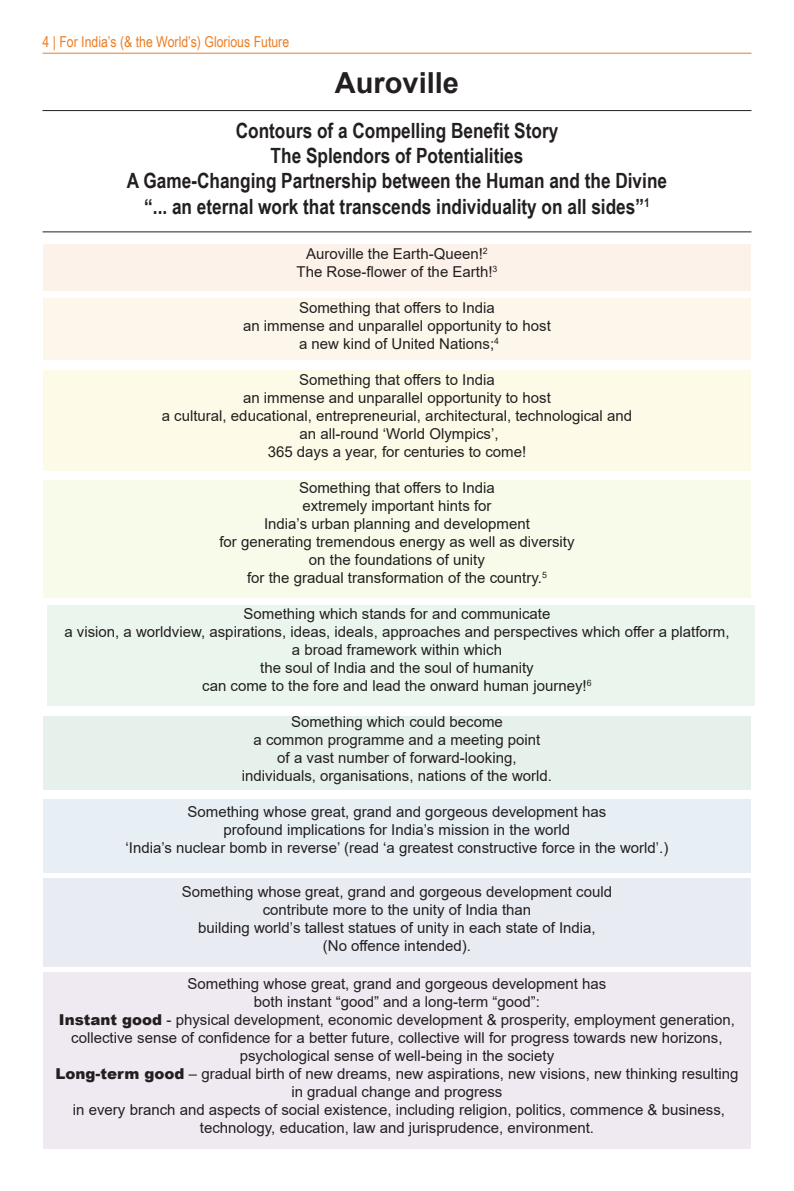
<style>
.page{position:relative;width:794px;height:1191px;background:#fff}
.page>*{position:absolute;margin:0;border:0;box-sizing:border-box;transform-origin:0 0}
.t1{font:700 29px "Arial";color:#231f20}
.t2{font:700 21px "Arial Narrow";color:#231f20}
.t3{font:15px/18px "Arial";color:#231f20;text-align:center}
.t4{font:15px "Arial Narrow";color:#ec7d23}
.s1{font-weight:900}
</style>
<div class="page">
<div style="left:43px;top:244px;width:708px;height:47px;background:#fcf2ea"></div>
<div style="left:43px;top:298px;width:708px;height:62px;background:#fcf7ea"></div>
<div style="left:43px;top:370px;width:708px;height:100px;background:#fdfae7"></div>
<div style="left:43px;top:480px;width:708px;height:117px;background:#f8faea"></div>
<div style="left:47px;top:604px;width:707px;height:101px;background:#eaf6ed"></div>
<div style="left:43px;top:716px;width:708px;height:74px;background:#e7f1eb"></div>
<div style="left:43px;top:798px;width:708px;height:74px;background:#e7eff5"></div>
<div style="left:43px;top:877px;width:708px;height:89px;background:#e9ebf2"></div>
<div style="left:43px;top:971px;width:708px;height:177px;background:#efeaf2"></div>
<hr style="left:43px;top:110px;width:708px;height:1px;background:#231f20">
<hr style="left:43px;top:231px;width:708px;height:1px;background:#231f20">
<hr style="left:43px;top:53px;width:708px;height:1px;background:#ec7d23">
<p class="t4" style="left:43px;top:30px;width:248px">4 | For India’s (&amp; the World’s) Glorious Future</p>
<p class="t1" style="left:335px;top:63px;width:126px">Auroville</p>
<p class="t2" style="left:236px;top:115px;width:324px">Contours of a Compelling Benefit Story</p>
<p class="t2" style="left:271px;top:140px;width:254px">The Splendors of Potentialities</p>
<p class="t2" style="left:127px;top:165px;width:542px">A Game-Changing Partnership between the Human and the Divine</p>
<p class="t2" style="left:144px;top:190px;width:507px">“... an eternal work that transcends individuality on all sides”<sup>1</sup></p>
<p class="t3" style="left:306px;top:244px;width:183px">Auroville the Earth-Queen!<sup>2</sup></p>
<p class="t3" style="left:296px;top:262px;width:202px">The Rose-flower of the Earth!<sup>3</sup></p>
<p class="t3" style="left:299px;top:298px;width:197px">Something that offers to India</p>
<p class="t3" style="left:243px;top:316px;width:309px">an immense and unparallel opportunity to host</p>
<p class="t3" style="left:299px;top:334px;width:201px">a new kind of United Nations;<sup>4</sup></p>
<p class="t3" style="left:299px;top:370px;width:197px">Something that offers to India</p>
<p class="t3" style="left:243px;top:388px;width:309px">an immense and unparallel opportunity to host</p>
<p class="t3" style="left:162px;top:406px;width:472px">a cultural, educational, entrepreneurial, architectural, technological and</p>
<p class="t3" style="left:299px;top:424px;width:200px">an all-round ‘World Olympics’,</p>
<p class="t3" style="left:268px;top:442px;width:260px">365 days a year, for centuries to come!</p>
<p class="t3" style="left:299px;top:478px;width:197px">Something that offers to India</p>
<p class="t3" style="left:302px;top:496px;width:191px">extremely important hints for</p>
<p class="t3" style="left:264px;top:514px;width:267px">India’s urban planning and development</p>
<p class="t3" style="left:219px;top:532px;width:357px">for generating tremendous energy as well as diversity</p>
<p class="t3" style="left:309px;top:550px;width:177px">on the foundations of unity</p>
<p class="t3" style="left:247px;top:568px;width:301px">for the gradual transformation of the country.<sup>5</sup></p>
<p class="t3" style="left:243px;top:604px;width:308px">Something which stands for and communicate</p>
<p class="t3" style="left:64px;top:622px;width:666px">a vision, a worldview, aspirations, ideas, ideals, approaches and perspectives which offer a platform,</p>
<p class="t3" style="left:292px;top:640px;width:212px">a broad framework within which</p>
<p class="t3" style="left:260px;top:658px;width:275px">the soul of India and the soul of humanity</p>
<p class="t3" style="left:202px;top:676px;width:391px">can come to the fore and lead the onward human journey!<sup>6</sup></p>
<p class="t3" style="left:291px;top:712px;width:213px">Something which could become</p>
<p class="t3" style="left:253px;top:730px;width:288px">a common programme and a meeting point</p>
<p class="t3" style="left:277px;top:748px;width:241px">of a vast number of forward-looking,</p>
<p class="t3" style="left:242px;top:766px;width:312px">individuals, organisations, nations of the world.</p>
<p class="t3" style="left:188px;top:802px;width:420px">Something whose great, grand and gorgeous development has</p>
<p class="t3" style="left:224px;top:820px;width:348px">profound implications for India’s mission in the world</p>
<p class="t3" style="left:125px;top:838px;width:544px">‘India’s nuclear bomb in reverse’ (read ‘a greatest constructive force in the world’.)</p>
<p class="t3" style="left:182px;top:882px;width:432px">Something whose great, grand and gorgeous development could</p>
<p class="t3" style="left:263px;top:900px;width:270px">contribute more to the unity of India than</p>
<p class="t3" style="left:198px;top:918px;width:399px">building world’s tallest statues of unity in each state of India,</p>
<p class="t3" style="left:323px;top:936px;width:150px">(No offence intended).</p>
<p class="t3" style="left:188px;top:974px;width:420px">Something whose great, grand and gorgeous development has</p>
<p class="t3" style="left:254px;top:992px;width:287px">both instant “good” and a long-term “good”:</p>
<p class="t3" style="left:59px;top:1010px;width:677px"><span class="s1">Instant good</span> - physical development, economic development &amp; prosperity, employment generation, collective sense of confidence for a better future, collective will for progress towards new horizons,</p>
<p class="t3" style="left:240px;top:1046px;width:316px">psychological sense of well-being in the society</p>
<p class="t3" style="left:55px;top:1064px;width:684px"><span class="s1">Long-term good</span> – gradual birth of new dreams, new aspirations, new visions, new thinking resulting in gradual change and progress</p>
<p class="t3" style="left:73px;top:1100px;width:653px">in every branch and aspects of social existence, including religion, politics, commence &amp; business, technology, education, law and jurisprudence, environment.</p>
</div>
